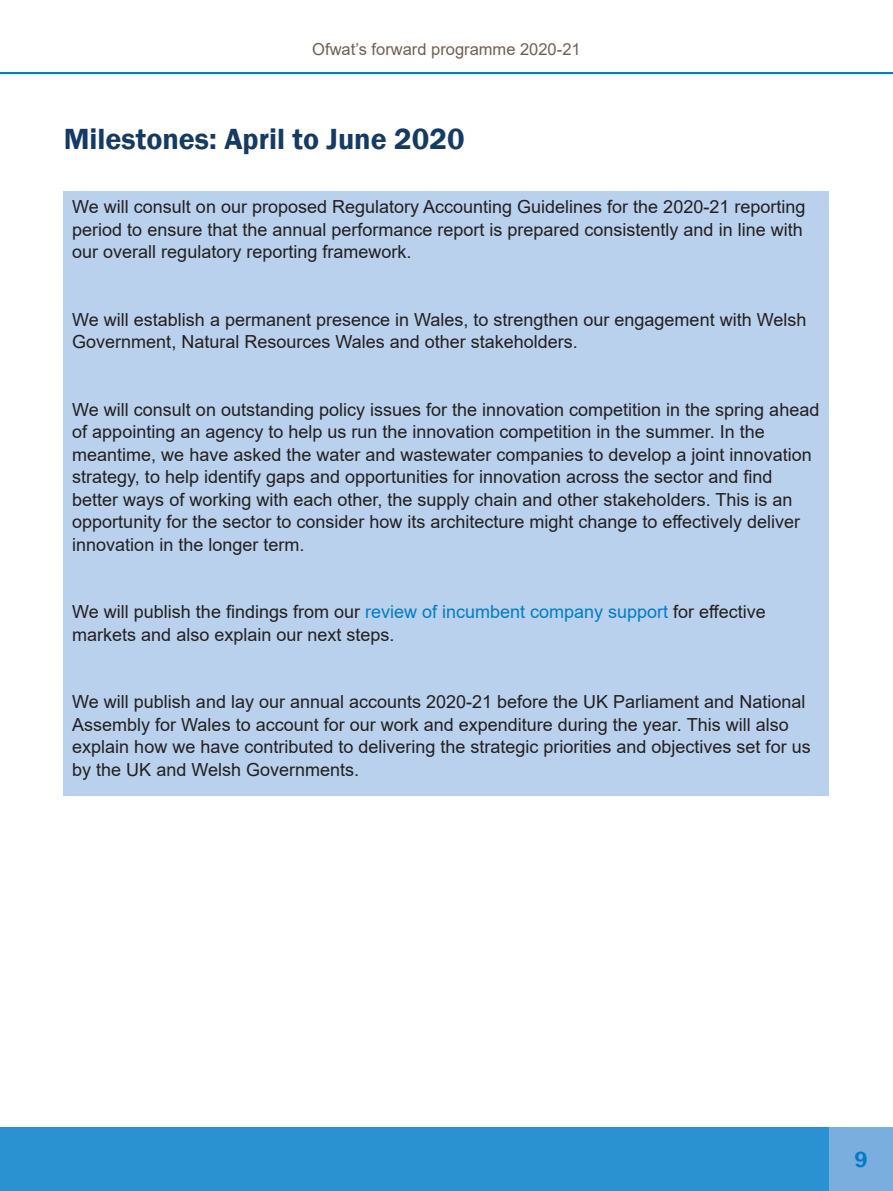
<style>
.page{position:relative;width:893px;height:1191px;background:#fff}
.page>*{position:absolute;margin:0;border:0;box-sizing:border-box;transform-origin:0 0}
.t1{font:600 30px "Franklin Gothic";color:#143a65}
.t2{font:600 22.5px "Franklin Gothic";color:#007dc5}
.t3{font:18px/22.5px "Arial";color:#231f20}
.t4{font:16.5px "Arial";color:#706052}
.s1{color:#007dc5}
</style>
<div class="page">
<hr style="left:0;top:72px;width:893px;height:2px;background:#007dc5">
<div style="left:0;top:1127px;width:893px;height:64px;background:#2a92d0"></div>
<div style="left:829px;top:1127px;width:64px;height:64px;background:#79aede"></div>
<div style="left:64px;top:191px;width:765px;height:604px;background:#b9d1ec"></div>
<p class="t4" style="left:312px;top:37px;width:270px">Ofwat’s forward programme 2020-21</p>
<p class="t1" style="left:64px;top:120px;width:402px">Milestones: April to June 2020</p>
<p class="t3" style="left:72px;top:195px;width:735px">We will consult on our proposed Regulatory Accounting Guidelines for the 2020-21 reporting period to ensure that the annual performance report is prepared consistently and in line with our overall regulatory reporting framework.</p>
<p class="t3" style="left:72px;top:308px;width:736px">We will establish a permanent presence in Wales, to strengthen our engagement with Welsh<br>Government, Natural Resources Wales and other stakeholders.</p>
<p class="t3" style="left:72px;top:398px;width:749px">We will consult on outstanding policy issues for the innovation competition in the spring ahead of appointing an agency to help us run the innovation competition in the summer. In the meantime, we have asked the water and wastewater companies to develop a joint innovation strategy, to help identify gaps and opportunities for innovation across the sector and find better ways of working with each other, the supply chain and other stakeholders. This is an opportunity for the sector to consider how its architecture might change to effectively deliver innovation in the longer term.</p>
<p class="t3" style="left:72px;top:600px;width:695px">We will publish the findings from our <span class="s1">review of incumbent company support</span> for effective markets and also explain our next steps.</p>
<p class="t3" style="left:72px;top:690px;width:740px">We will publish and lay our annual accounts 2020-21 before the UK Parliament and National Assembly for Wales to account for our work and expenditure during the year. This will also explain how we have contributed to delivering the strategic priorities and objectives set for us by the UK and Welsh Governments.</p>
<p class="t2" style="left:854px;top:1145px;width:15px">9</p>
</div>
